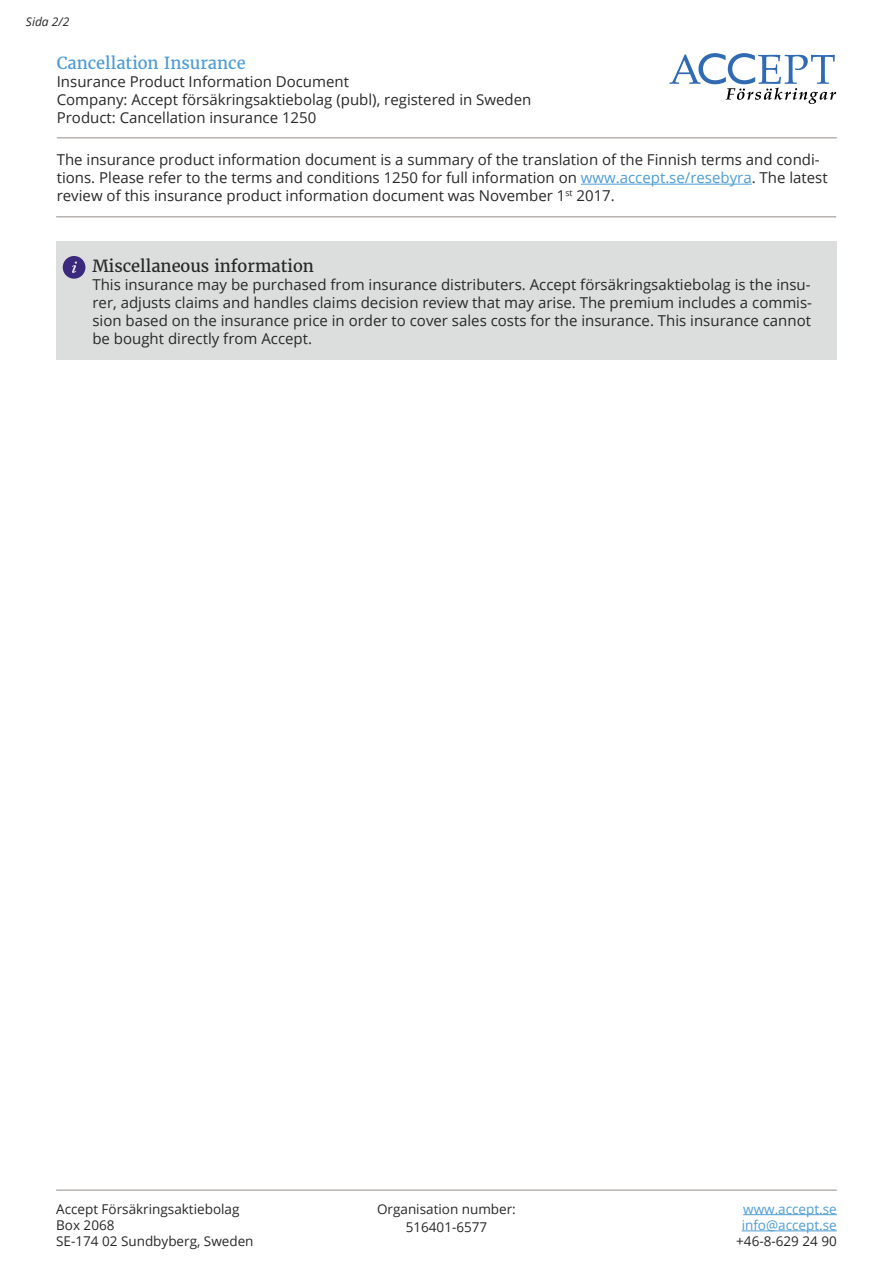
<style>
.page{position:relative;width:893px;height:1263px;background:#fff}
.page>*{position:absolute;margin:0;border:0;box-sizing:border-box;transform-origin:0 0}
.t1{font:16.5px "Merriweather";color:#282828}
.t2{font:16.5px "Merriweather";color:#4d9cd3}
.t3{font:15px/18px "Open Sans";color:#282828}
.t4{font:13.5px/16.2px "Open Sans";color:#282828}
.t5{font:13.5px/16.2px "Open Sans";color:#4d9cd3}
.t6{font:italic 12px "Open Sans";color:#282828}
.s1{color:#4d9cd3}
</style>
<div class="page">
<hr style="left:56px;top:1189px;width:781px;height:2px;background:#b7b3b1">
<hr style="left:743px;top:1214px;width:94px;height:1px;background:#4d9cd3">
<hr style="left:742px;top:1230px;width:95px;height:1px;background:#4d9cd3">
<svg style="left:669px;top:53px;width:167px;height:51px"></svg>
<hr style="left:581px;top:184px;width:171px;height:1px;background:#4d9cd3">
<hr style="left:57px;top:137px;width:780px;height:2px;background:#b7b3b1">
<hr style="left:56px;top:216px;width:780px;height:2px;background:#b7b3b1">
<div style="left:56px;top:241px;width:780px;height:118px;background:#dcdddd"></div>
<svg style="left:63px;top:256px;width:22px;height:23px"></svg>
<p class="t6" style="left:26px;top:14px;width:45px">Sida 2/2</p>
<p class="t2" style="left:57px;top:52px;width:190px">Cancellation Insurance</p>
<p class="t3" style="left:57px;top:72px;width:476px">Insurance Product Information Document<br>Company: Accept försäkringsaktiebolag (publ), registered in Sweden<br>Product: Cancellation insurance 1250</p>
<p class="t3" style="left:57px;top:150px;width:772px">The insurance product information document is a summary of the translation of the Finnish terms and condi&shy;tions. Please refer to the terms and conditions 1250 for full information on <span class="s1">www.accept.se/resebyra</span>. The latest review of this insurance product information document was November 1<sup>st</sup> 2017.</p>
<p class="t1" style="left:92px;top:256px;width:223px">Miscellaneous information</p>
<p class="t3" style="left:92px;top:275px;width:721px;text-align:justify">This insurance may be purchased from insurance distributers. Accept försäkringsaktiebolag is the insu&shy;rer, adjusts claims and handles claims decision review that may arise. The premium includes a commis&shy;sion based on the insurance price in order to cover sales costs for the insurance. This insurance cannot be bought directly from Accept.</p>
<p class="t4" style="left:56px;top:1200px;width:199px">Accept Försäkringsaktiebolag<br>Box 2068<br>SE-174 02 Sundbyberg, Sweden</p>
<p class="t4" style="left:377px;top:1199px;width:140px;line-height:18px;text-align:center">Organisation number:<br>516401-6577</p>
<p class="t5" style="left:742px;top:1200px;width:97px">www.accept.se info@accept.se</p>
<p class="t4" style="left:736px;top:1233px;width:102px">+46-8-629 24 90</p>
</div>
